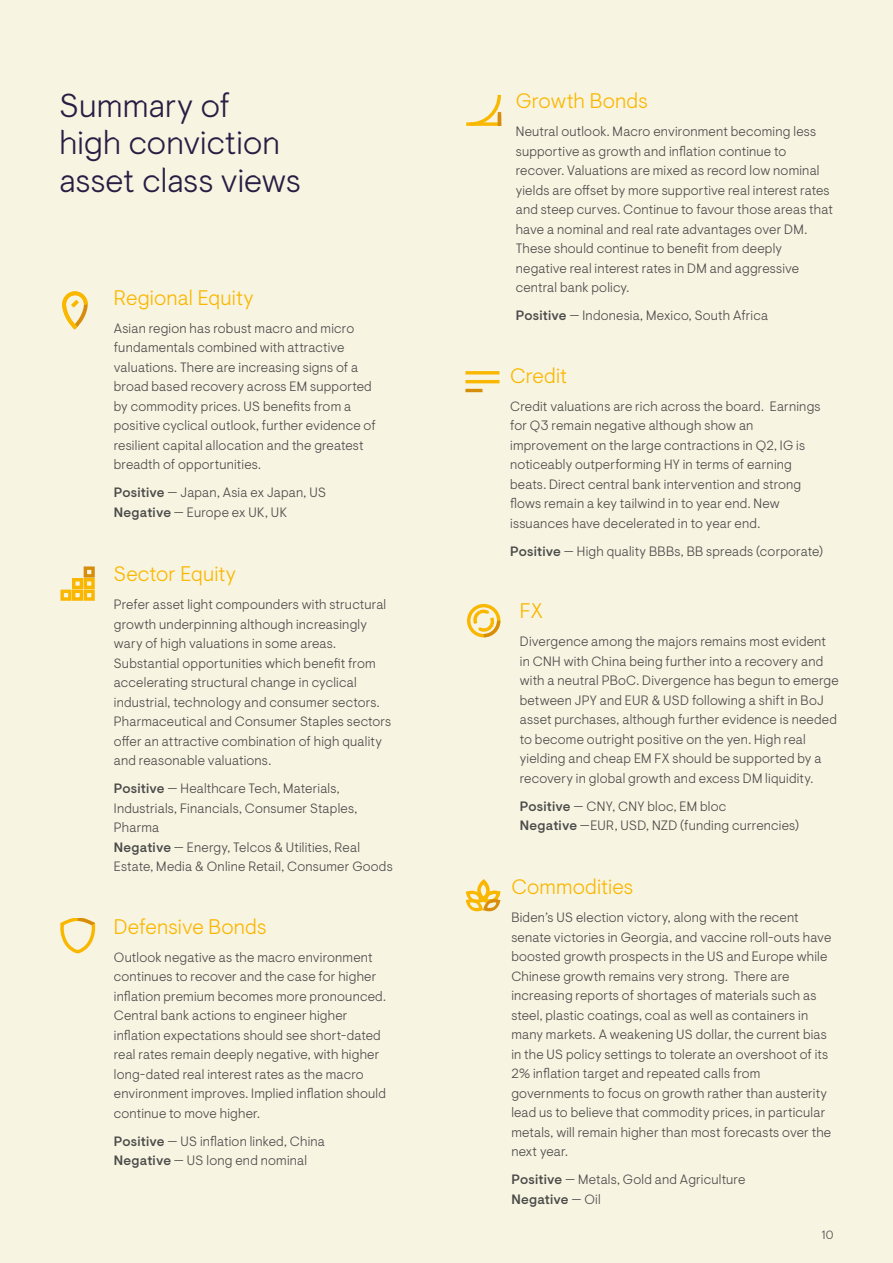
<style>
.page{position:relative;width:893px;height:1263px;background:#f8f4e2}
.page>*{position:absolute;margin:0;border:0;box-sizing:border-box;transform-origin:0 0}
.t1{font:300 33px/37.5px "Ninety One Visuelt Display";letter-spacing:.005em;color:#281d43}
.t2{font:300 21px "Ninety One Visuelt";letter-spacing:.01em;color:#fab700}
.t3{font:300 13.5px/19.5px "Ninety One Visuelt";letter-spacing:.015em;color:#4a4a49}
.t4{font:300 12px "Ninety One Visuelt";color:#4a4a49}
.s1{font-weight:500}
</style>
<div class="page">
<svg style="left:60px;top:919px;width:36px;height:35px"></svg>
<svg style="left:62px;top:291px;width:26px;height:39px"></svg>
<div style="left:84px;top:566px;width:11px;height:12px;border:3px solid #d78d0c"></div>
<svg style="left:60px;top:576px;width:35px;height:25px"></svg>
<div style="left:467px;top:604px;width:33px;height:33px;border:3px solid #fab700;border-radius:50%"></div>
<svg style="left:474px;top:607px;width:27px;height:31px"></svg>
<svg style="left:467px;top:94px;width:35px;height:32px"></svg>
<hr style="left:465px;top:371px;width:34px;height:3px;background:#fab700">
<hr style="left:465px;top:380px;width:34px;height:3px;background:#fab700">
<hr style="left:465px;top:389px;width:17px;height:3px;background:#d78d0c">
<svg style="left:466px;top:879px;width:34px;height:32px"></svg>
<h1 class="t1" style="left:60px;top:87px;width:243px">Summary of<br>high conviction asset class views</h1>
<h2 class="t2" style="left:114px;top:285px;width:141px">Regional Equity</h2>
<p class="t3" style="left:114px;top:319px;width:263px">Asian region has robust macro and micro fundamentals combined with attractive valuations. There are increasing signs of a broad based recovery across EM supported by commodity prices. US benefits from a positive cyclical outlook, further evidence of resilient capital allocation and the greatest breadth of opportunities.</p>
<p class="t3" style="left:114px;top:483px;width:214px"><span class="s1">Positive</span> — Japan, Asia ex Japan, US<br><span class="s1">Negative</span> — Europe ex UK, UK</p>
<h2 class="t2" style="left:114px;top:561px;width:124px">Sector Equity</h2>
<p class="t3" style="left:114px;top:595px;width:279px">Prefer asset light compounders with structural growth underpinning although increasingly wary of high valuations in some areas.<br>Substantial opportunities which benefit from accelerating structural change in cyclical industrial, technology and consumer sectors.<br>Pharmaceutical and Consumer Staples sectors offer an attractive combination of high quality and reasonable valuations.</p>
<p class="t3" style="left:114px;top:779px;width:280px"><span class="s1">Positive</span> — Healthcare Tech, Materials, Industrials, Financials, Consumer Staples, Pharma<br><span class="s1">Negative</span> — Energy, Telcos &amp; Utilities, Real Estate, Media &amp; Online Retail, Consumer Goods</p>
<h2 class="t2" style="left:114px;top:914px;width:154px">Defensive Bonds</h2>
<p class="t3" style="left:114px;top:947px;width:274px">Outlook negative as the macro environment continues to recover and the case for higher inflation premium becomes more pronounced.<br>Central bank actions to engineer higher inflation expectations should see short-dated real rates remain deeply negative, with higher long-dated real interest rates as the macro environment improves. Implied inflation should continue to move higher.</p>
<p class="t3" style="left:114px;top:1131px;width:213px"><span class="s1">Positive</span> — US inflation linked, China<br><span class="s1">Negative</span> — US long end nominal</p>
<h2 class="t2" style="left:516px;top:89px;width:134px">Growth Bonds</h2>
<p class="t3" style="left:516px;top:122px;width:319px">Neutral outlook. Macro environment becoming less supportive as growth and inflation continue to recover. Valuations are mixed as record low nominal yields are offset by more supportive real interest rates and steep curves. Continue to favour those areas that have a nominal and real rate advantages over DM.<br>These should continue to benefit from deeply negative real interest rates in DM and aggressive central bank policy.</p>
<p class="t3" style="left:516px;top:306px;width:254px"><span class="s1">Positive</span> — Indonesia, Mexico, South Africa</p>
<h2 class="t2" style="left:510px;top:363px;width:59px">Credit</h2>
<p class="t3" style="left:510px;top:396px;width:312px">Credit valuations are rich across the board. Earnings for Q3 remain negative although show an improvement on the large contractions in Q2, IG is noticeably outperforming HY in terms of earning beats. Direct central bank intervention and strong flows remain a key tailwind in to year end. New issuances have decelerated in to year end.</p>
<p class="t3" style="left:510px;top:541px;width:315px"><span class="s1">Positive</span> — High quality BBBs, BB spreads (corporate)</p>
<h2 class="t2" style="left:520px;top:599px;width:25px">FX</h2>
<p class="t3" style="left:520px;top:632px;width:320px">Divergence among the majors remains most evident in CNH with China being further into a recovery and with a neutral PBoC. Divergence has begun to emerge between JPY and EUR &amp; USD following a shift in BoJ asset purchases, although further evidence is needed to become outright positive on the yen. High real yielding and cheap EM FX should be supported by a recovery in global growth and excess DM liquidity.</p>
<p class="t3" style="left:520px;top:796px;width:281px"><span class="s1">Positive</span> — CNY, CNY bloc, EM bloc<br><span class="s1">Negative</span> —EUR, USD, NZD (funding currencies)</p>
<h2 class="t2" style="left:511px;top:875px;width:123px">Commodities</h2>
<p class="t3" style="left:511px;top:908px;width:321px">Biden’s US election victory, along with the recent senate victories in Georgia, and vaccine roll-outs have boosted growth prospects in the US and Europe while Chinese growth remains very strong. There are increasing reports of shortages of materials such as steel, plastic coatings, coal as well as containers in many markets. A weakening US dollar, the current bias in the US policy settings to tolerate an overshoot of its 2% inflation target and repeated calls from governments to focus on growth rather than austerity lead us to believe that commodity prices, in particular metals, will remain higher than most forecasts over the next year.</p>
<p class="t3" style="left:511px;top:1170px;width:235px"><span class="s1">Positive</span> — Metals, Gold and Agriculture<br><span class="s1">Negative</span> — Oil</p>
<p class="t4" style="left:822px;top:1228px;width:13px">10</p>
</div>
